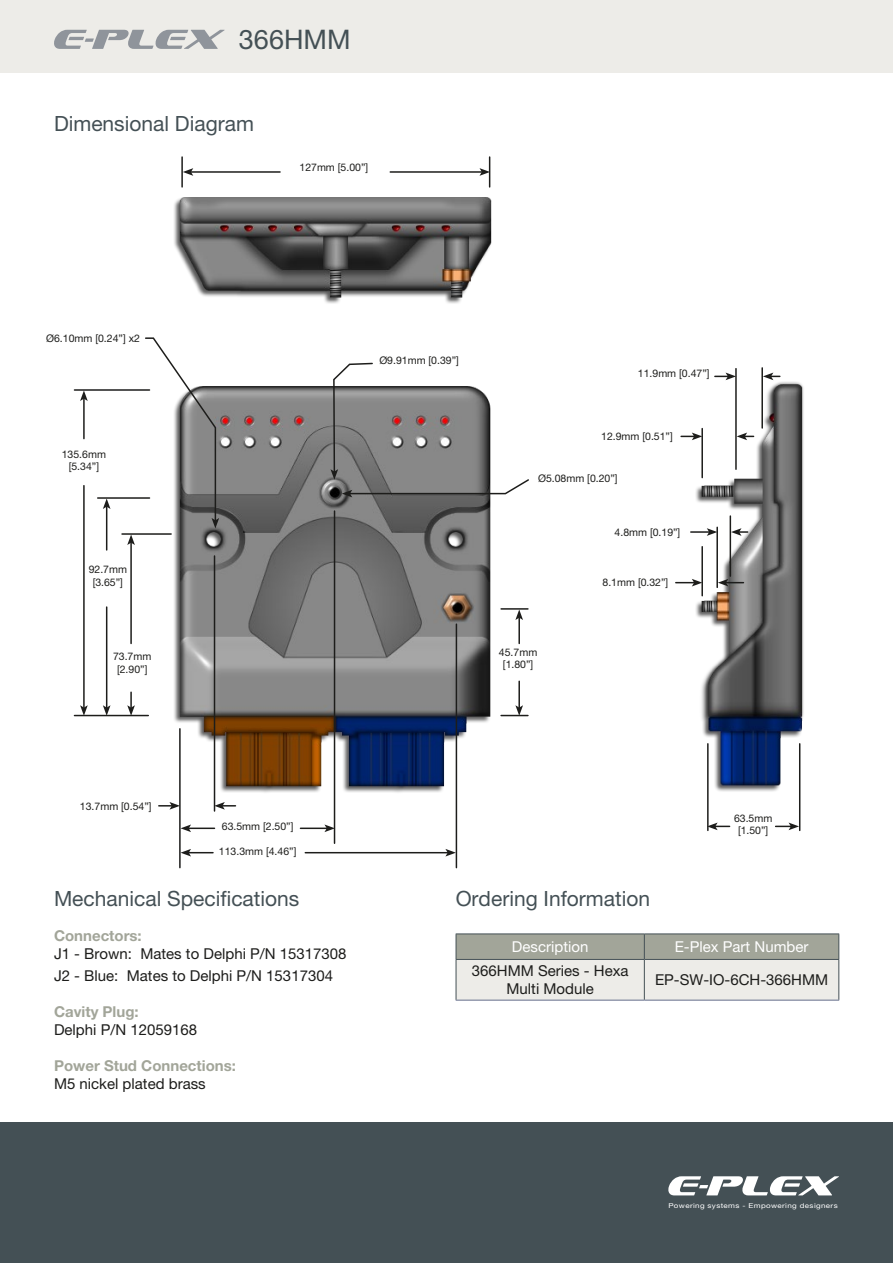
<style>
.page{position:relative;width:893px;height:1263px;background:#fff}
.page>*{position:absolute;margin:0;border:0;box-sizing:border-box;transform-origin:0 0}
.t1{font:27px "Helvetica Neue LT Pro";color:#445055}
.t2{font:21px "Helvetica Neue LT Pro";color:#445055}
.t3{font:15px/18px "Helvetica Neue LT Pro";color:#1d1d1b;text-align:center}
.t4{font:700 15px "Helvetica Neue LT Pro";color:#a2a599}
.t5{font:15px "Helvetica Neue LT Pro";color:#fff}
.t6{font:10.5px/12.6px "Helvetica Neue LT Pro";color:#1d1d1b;text-align:center}
.t7{font:6.75px "Helvetica Neue LT Pro";letter-spacing:.045em;color:#fff;scale:1.19 1}
</style>
<div class="page">
<div style="left:0;top:1123px;width:893px;height:140px;background:#445055"></div>
<div style="left:0;top:0;width:893px;height:72px;background:#edece8"></div>
<svg style="left:668px;top:1176px;width:171px;height:19px"></svg>
<svg style="left:54px;top:30px;width:171px;height:19px"></svg>
<hr style="left:456px;top:1000px;width:188px;height:1px;background:#656f8c">
<hr style="left:644px;top:1000px;width:195px;height:1px;background:#656f8c">
<hr style="left:456px;top:933px;width:188px;height:1px;background:#445055">
<hr style="left:644px;top:933px;width:195px;height:1px;background:#445055">
<svg style="left:456px;top:934px;width:383px;height:66px;background:#cccdc7"></svg>
<hr style="left:644px;top:959px;width:195px;height:1px;background:#445055">
<img style="left:174px;top:198px;width:630px;height:607px">
<hr style="left:181px;top:157px;width:2px;height:30px;background:#1d1d1b">
<hr style="left:489px;top:157px;width:1px;height:30px;background:#1d1d1b">
<hr style="left:191px;top:171px;width:89px;height:2px;background:#1d1d1b">
<svg style="left:183px;top:168px;width:10px;height:8px"></svg>
<hr style="left:390px;top:171px;width:92px;height:2px;background:#1d1d1b">
<svg style="left:479px;top:168px;width:10px;height:8px"></svg>
<hr style="left:179px;top:729px;width:2px;height:139px;background:#1d1d1b">
<hr style="left:456px;top:624px;width:1px;height:244px;background:#1d1d1b">
<hr style="left:305px;top:852px;width:143px;height:1px;background:#1d1d1b">
<svg style="left:445px;top:849px;width:11px;height:7px"></svg>
<hr style="left:334px;top:511px;width:1px;height:332px;background:#1d1d1b">
<hr style="left:189px;top:827px;width:26px;height:2px;background:#1d1d1b">
<svg style="left:181px;top:824px;width:10px;height:8px"></svg>
<hr style="left:300px;top:827px;width:27px;height:2px;background:#1d1d1b">
<svg style="left:324px;top:824px;width:10px;height:8px"></svg>
<svg style="left:181px;top:849px;width:32px;height:7px"></svg>
<hr style="left:214px;top:556px;width:1px;height:255px;background:#1d1d1b">
<svg style="left:215px;top:802px;width:20px;height:8px"></svg>
<svg style="left:159px;top:802px;width:21px;height:8px"></svg>
<hr style="left:74px;top:715px;width:74px;height:1px;background:#1d1d1b">
<svg style="left:127px;top:692px;width:8px;height:23px"></svg>
<hr style="left:106px;top:607px;width:1px;height:100px;background:#1d1d1b">
<svg style="left:103px;top:705px;width:8px;height:10px"></svg>
<hr style="left:122px;top:533px;width:49px;height:2px;background:#1d1d1b">
<hr style="left:130px;top:543px;width:2px;height:100px;background:#1d1d1b">
<svg style="left:127px;top:534px;width:8px;height:11px"></svg>
<hr style="left:98px;top:497px;width:52px;height:2px;background:#1d1d1b">
<hr style="left:74px;top:389px;width:76px;height:2px;background:#1d1d1b">
<hr style="left:106px;top:507px;width:1px;height:43px;background:#1d1d1b">
<svg style="left:103px;top:498px;width:8px;height:11px"></svg>
<hr style="left:83px;top:486px;width:2px;height:221px;background:#1d1d1b">
<svg style="left:80px;top:705px;width:8px;height:10px"></svg>
<hr style="left:83px;top:399px;width:2px;height:40px;background:#1d1d1b">
<svg style="left:80px;top:390px;width:8px;height:11px"></svg>
<svg style="left:144px;top:337px;width:75px;height:191px"></svg>
<hr style="left:518px;top:681px;width:2px;height:26px;background:#1d1d1b">
<svg style="left:501px;top:705px;width:27px;height:11px"></svg>
<hr style="left:501px;top:608px;width:27px;height:2px;background:#1d1d1b">
<hr style="left:518px;top:618px;width:2px;height:25px;background:#1d1d1b">
<svg style="left:515px;top:609px;width:8px;height:11px"></svg>
<svg style="left:330px;top:362px;width:200px;height:135px"></svg>
<hr style="left:701px;top:429px;width:2px;height:49px;background:#1d1d1b">
<hr style="left:735px;top:369px;width:2px;height:100px;background:#1d1d1b">
<svg style="left:737px;top:433px;width:17px;height:7px"></svg>
<svg style="left:681px;top:433px;width:21px;height:7px"></svg>
<hr style="left:761px;top:368px;width:2px;height:60px;background:#1d1d1b">
<svg style="left:763px;top:373px;width:17px;height:7px"></svg>
<svg style="left:715px;top:373px;width:21px;height:7px"></svg>
<hr style="left:701px;top:547px;width:2px;height:49px;background:#1d1d1b">
<hr style="left:716px;top:527px;width:2px;height:60px;background:#1d1d1b">
<svg style="left:718px;top:579px;width:25px;height:7px"></svg>
<svg style="left:676px;top:579px;width:26px;height:7px"></svg>
<hr style="left:730px;top:516px;width:1px;height:60px;background:#1d1d1b">
<svg style="left:731px;top:528px;width:17px;height:8px"></svg>
<svg style="left:691px;top:528px;width:26px;height:8px"></svg>
<hr style="left:707px;top:744px;width:2px;height:86px;background:#1d1d1b">
<svg style="left:707px;top:822px;width:23px;height:8px"></svg>
<svg style="left:776px;top:822px;width:23px;height:8px"></svg>
<hr style="left:799px;top:744px;width:1px;height:86px;background:#1d1d1b">
<h1 class="t1" style="left:239px;top:23px;width:113px">366HMM</h1>
<h2 class="t2" style="left:54px;top:111px;width:201px">Dimensional Diagram</h2>
<p class="t6" style="left:299px;top:161px;width:70px">127mm [5.00”]</p>
<p class="t6" style="left:46px;top:331px;width:95px">Ø6.10mm [0.24”] x2</p>
<p class="t6" style="left:62px;top:447px;width:46px">135.6mm [5.34”]</p>
<p class="t6" style="left:89px;top:563px;width:40px">92.7mm [3.65”]</p>
<p class="t6" style="left:113px;top:650px;width:40px">73.7mm [2.90”]</p>
<p class="t6" style="left:80px;top:799px;width:73px">13.7mm [0.54”]</p>
<p class="t6" style="left:222px;top:820px;width:73px">63.5mm [2.50”]</p>
<p class="t6" style="left:219px;top:844px;width:79px">113.3mm [4.46”]</p>
<p class="t6" style="left:379px;top:354px;width:81px">Ø9.91mm [0.39”]</p>
<p class="t6" style="left:638px;top:367px;width:73px">11.9mm [0.47”]</p>
<p class="t6" style="left:601px;top:430px;width:73px">12.9mm [0.51”]</p>
<p class="t6" style="left:538px;top:472px;width:81px">Ø5.08mm [0.20”]</p>
<p class="t6" style="left:615px;top:526px;width:67px">4.8mm [0.19”]</p>
<p class="t6" style="left:499px;top:645px;width:40px">45.7mm [1.80”]</p>
<p class="t6" style="left:603px;top:575px;width:67px">8.1mm [0.32”]</p>
<p class="t6" style="left:734px;top:811px;width:40px">63.5mm [1.50”]</p>
<h2 class="t2" style="left:54px;top:886px;width:247px">Mechanical Specifications</h2>
<h2 class="t2" style="left:456px;top:886px;width:196px">Ordering Information</h2>
<h3 class="t5" style="left:512px;top:938px;width:78px">Description</h3>
<h3 class="t5" style="left:675px;top:938px;width:135px">E-Plex Part Number</h3>
<h3 class="t3" style="left:472px;top:961px;width:158px">366HMM Series - Hexa<br>Multi Module</h3>
<h3 class="t3" style="left:655px;top:970px;width:175px">EP-SW-IO-6CH-366HMM</h3>
<h3 class="t4" style="left:54px;top:926px;width:89px">Connectors:</h3>
<h3 class="t3" style="left:54px;top:943px;width:294px;line-height:21.6px;text-align:left">J1 - Brown: Mates to Delphi P/N 15317308<br>J2 - Blue: Mates to Delphi P/N 15317304</h3>
<h3 class="t4" style="left:54px;top:1002px;width:86px">Cavity Plug:</h3>
<h3 class="t3" style="left:54px;top:1020px;width:145px">Delphi P/N 12059168</h3>
<h3 class="t4" style="left:54px;top:1056px;width:183px">Power Stud Connections:</h3>
<h3 class="t3" style="left:54px;top:1074px;width:153px">M5 nickel plated brass</h3>
<p class="t7" style="left:668px;top:1201px;width:144px">Powering systems - Empowering designers</p>
</div>
